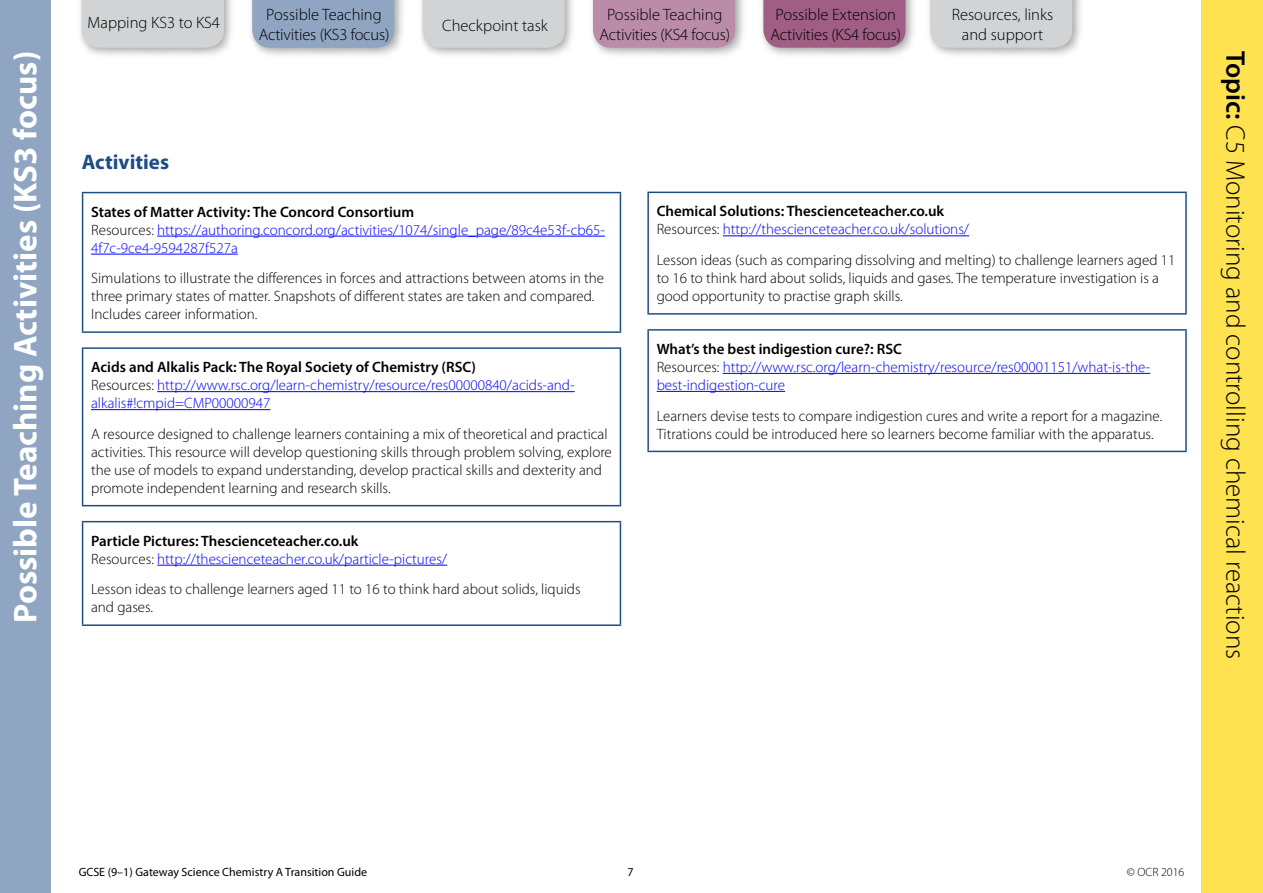
<style>
.page{position:relative;width:1263px;height:893px;background:#fff}
.page>*{position:absolute;margin:0;border:0;box-sizing:border-box;transform-origin:0 0}
.Left_side_title_whit{font:700 33px "Myriad Pro";color:#fff}
.t1{font:300 27px "Myriad Pro";color:#000}
.Orange_act_heading{font:700 21px "Myriad Pro";color:#1f4c85}
.body{font:300 16.5px/19.8px "Myriad Pro";color:#000;text-align:center}
.Body{font:300 15px/18px "Myriad Pro";color:#000}
.Body-2{font:300 15px/18px "Myriad Pro";color:#00f}
.Body_10pt{font:600 15px "Myriad Pro";color:#000}
.t2{font:12px "Myriad Pro";color:#000}
.t3{font:300 12px "Myriad Pro";color:#000}
.s1{font-weight:600;color:#000}
.s2{color:#000}
.s3{font-weight:600}
</style>
<div class="page">
<div style="left:0;top:0;width:51px;height:893px;background:#8fa5c2"></div>
<div style="left:1201px;top:0;width:62px;height:893px;background:#ffe250"></div>
<hr style="left:82px;top:192px;width:539px;height:1px;background:#1f4c85">
<hr style="left:82px;top:193px;width:1px;height:138px;background:#1f4c85">
<hr style="left:620px;top:193px;width:1px;height:138px;background:#1f4c85">
<hr style="left:82px;top:331px;width:539px;height:2px;background:#1f4c85">
<hr style="left:157px;top:236px;width:448px;height:1px;background:#00f">
<hr style="left:91px;top:254px;width:147px;height:1px;background:#00f">
<hr style="left:82px;top:347px;width:539px;height:2px;background:#1f4c85">
<hr style="left:82px;top:349px;width:1px;height:156px;background:#1f4c85">
<hr style="left:620px;top:349px;width:1px;height:156px;background:#1f4c85">
<hr style="left:82px;top:505px;width:539px;height:1px;background:#1f4c85">
<hr style="left:157px;top:391px;width:418px;height:1px;background:#00f">
<hr style="left:91px;top:409px;width:179px;height:1px;background:#00f">
<hr style="left:82px;top:521px;width:539px;height:1px;background:#1f4c85">
<hr style="left:82px;top:522px;width:1px;height:102px;background:#1f4c85">
<hr style="left:620px;top:522px;width:1px;height:102px;background:#1f4c85">
<hr style="left:82px;top:624px;width:539px;height:2px;background:#1f4c85">
<hr style="left:157px;top:565px;width:290px;height:1px;background:#00f">
<hr style="left:647px;top:192px;width:540px;height:1px;background:#1f4c85">
<hr style="left:647px;top:193px;width:2px;height:120px;background:#1f4c85">
<hr style="left:1185px;top:193px;width:2px;height:120px;background:#1f4c85">
<hr style="left:647px;top:313px;width:540px;height:2px;background:#1f4c85">
<hr style="left:723px;top:235px;width:246px;height:1px;background:#00f">
<hr style="left:647px;top:329px;width:540px;height:2px;background:#1f4c85">
<hr style="left:647px;top:331px;width:2px;height:120px;background:#1f4c85">
<hr style="left:1185px;top:331px;width:2px;height:120px;background:#1f4c85">
<hr style="left:647px;top:451px;width:540px;height:1px;background:#1f4c85">
<hr style="left:723px;top:373px;width:427px;height:1px;background:#00f">
<hr style="left:657px;top:391px;width:128px;height:1px;background:#00f">
<div style="left:76px;top:0;width:159px;height:59px;background:#000;opacity:.35"></div>
<div style="left:82px;top:0;width:142px;height:48px;background:#d1d3d4"></div>
<div style="left:246px;top:0;width:159px;height:59px;background:#000;opacity:.35"></div>
<div style="left:252px;top:0;width:142px;height:48px;background:#8fa5c2"></div>
<div style="left:417px;top:0;width:159px;height:59px;background:#000;opacity:.35"></div>
<div style="left:423px;top:0;width:142px;height:48px;background:#d1d3d4"></div>
<div style="left:758px;top:0;width:159px;height:59px;background:#000;opacity:.35"></div>
<div style="left:763px;top:0;width:142px;height:48px;background:#a05e85"></div>
<div style="left:924px;top:0;width:159px;height:59px;background:#000;opacity:.35"></div>
<div style="left:930px;top:0;width:142px;height:48px;background:#d1d3d4"></div>
<div style="left:587px;top:0;width:159px;height:59px;background:#000;opacity:.35"></div>
<div style="left:593px;top:0;width:142px;height:48px;background:#bb8ca8"></div>
<p class="Left_side_title_whit" style="left:4px;top:623px;width:573px;rotate:-90deg">Possible Teaching Activities (KS3 focus)</p>
<p class="body" style="left:88px;top:13px;width:134px">Mapping KS3 to KS4</p>
<p class="body" style="left:259px;top:5px;width:132px">Possible Teaching<br>Activities (KS3 focus)</p>
<p class="body" style="left:770px;top:5px;width:132px">Possible Extension<br>Activities (KS4 focus)</p>
<p class="body" style="left:952px;top:5px;width:103px">Resources, links and support</p>
<p class="body" style="left:442px;top:15px;width:107px">Checkpoint task</p>
<p class="body" style="left:599px;top:5px;width:132px">Possible Teaching<br>Activities (KS4 focus)</p>
<p class="Orange_act_heading" style="left:82px;top:148px;width:89px">Activities</p>
<p class="Body-2" style="left:91px;top:203px;width:515px"><span class="s1">States of Matter Activity: The Concord Consortium<br></span><span class="s2">Resources:</span> https://authoring.concord.org/activities/1074/single_page/89c4e53f-cb65-<br>4f7c-9ce4-9594287f527a</p>
<p class="Body" style="left:91px;top:270px;width:514px">Simulations to illustrate the differences in forces and attractions between atoms in the three primary states of matter. Snapshots of different states are taken and compared.<br>Includes career information.</p>
<p class="Body_10pt" style="left:91px;top:358px;width:386px">Acids and Alkalis Pack: The Royal Society of Chemistry (RSC)</p>
<p class="Body-2" style="left:91px;top:376px;width:485px"><span class="s2">Resources:</span> http://www.rsc.org/learn-chemistry/resource/res00000840/acids-and&shy;alkalis#!cmpid=CMP00000947</p>
<p class="Body" style="left:91px;top:425px;width:522px">A resource designed to challenge learners containing a mix of theoretical and practical activities. This resource will develop questioning skills through problem solving, explore the use of models to expand understanding, develop practical skills and dexterity and promote independent learning and research skills.</p>
<p class="Body_10pt" style="left:91px;top:531px;width:269px">Particle Pictures: Thescienceteacher.co.uk</p>
<p class="Body-2" style="left:91px;top:550px;width:358px"><span class="s2">Resources:</span> http://thescienceteacher.co.uk/particle-pictures/</p>
<p class="Body" style="left:91px;top:581px;width:491px">Lesson ideas to challenge learners aged 11 to 16 to think hard about solids, liquids and gases.</p>
<p class="Body_10pt" style="left:657px;top:202px;width:289px">Chemical Solutions: Thescienceteacher.co.uk</p>
<p class="Body-2" style="left:657px;top:221px;width:314px"><span class="s2">Resources:</span> http://thescienceteacher.co.uk/solutions/</p>
<p class="Body" style="left:657px;top:251px;width:520px">Lesson ideas (such as comparing dissolving and melting) to challenge learners aged 11 to 16 to think hard about solids, liquids and gases. The temperature investigation is a good opportunity to practise graph skills.</p>
<p class="Body_10pt" style="left:657px;top:339px;width:247px">What’s the best indigestion cure?: RSC</p>
<p class="Body-2" style="left:657px;top:358px;width:495px"><span class="s2">Resources:</span> http://www.rsc.org/learn-chemistry/resource/res00001151/what-is-the&shy;best-indigestion-cure</p>
<p class="Body" style="left:657px;top:407px;width:507px">Learners devise tests to compare indigestion cures and write a report for a magazine.<br>Titrations could be introduced here so learners become familiar with the apparatus.</p>
<h2 class="t1" style="left:1250px;top:51px;width:610px;rotate:90deg"><span class="s3">Topic:</span> C5 Monitoring and controlling chemical reactions</h2>
<p class="t2" style="left:79px;top:864px;width:290px">GCSE (9–1) Gateway Science Chemistry A Transition Guide</p>
<p class="t3" style="left:1127px;top:866px;width:59px">© OCR 2016</p>
<p class="t2" style="left:627px;top:865px;width:8px">7</p>
</div>
